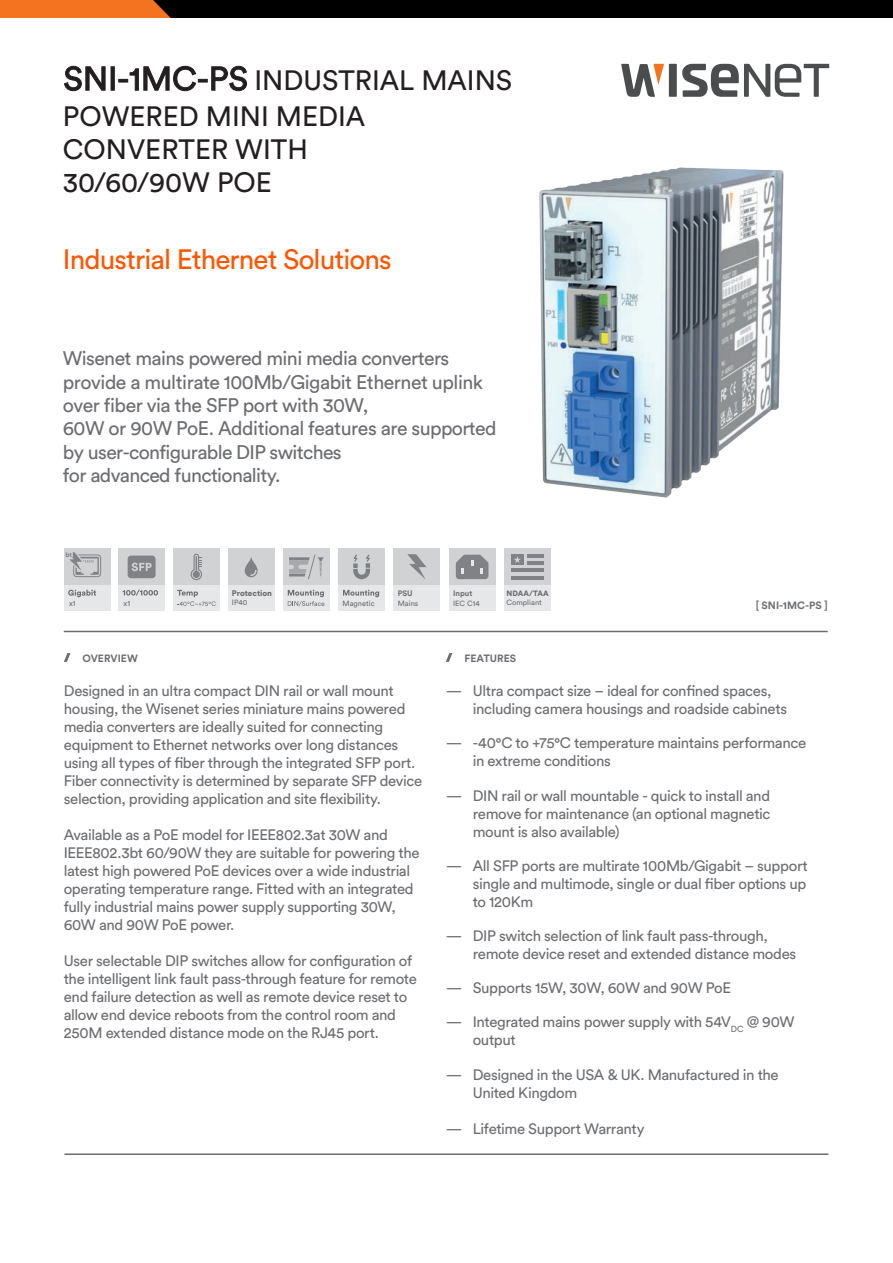
<style>
.page{position:relative;width:893px;height:1263px;background:#fff}
.page>*{position:absolute;margin:0;border:0;box-sizing:border-box;transform-origin:0 0}
.Paragraph_Basic{font:27.75px/34px "Circular Std";color:#231f20}
.Paragraph_Basic-2{font:27.75px "Circular Std";letter-spacing:-.035em;color:#f50}
.Paragraph_Basic-3{font:19.5px/23.4px "Circular Std";letter-spacing:-.03em;color:#6c6d70}
.Paragraph_Basic-4{font:15px/18px "Circular Std";letter-spacing:-.025em;color:#6c6d70}
.t1{font:700 10.5px "Circular Std";color:#6c6d70}
.t2{font:900 8.1px "Circular Std";color:#6c6d70}
.t3{font:700 7.8px "Circular Std";color:#6c6d70}
.t4{font:7.8px "Circular Std";color:#6c6d70}
.t5{font:900 7.65px "Circular Std";color:#6c6d70}
.t6{font:7.5px "Circular Std";color:#6c6d70}
.t7{font:700 6.75px "Circular Std";color:#808285}
.s1{font-size:33px}
</style>
<div class="page">
<img style="left:540px;top:167px;width:243px;height:330px">
<hr style="left:65px;top:1153px;width:763px;height:2px;background:#6c6d70">
<hr style="left:64px;top:631px;width:764px;height:1px;background:#6c6d70">
<svg style="left:64px;top:653px;width:6px;height:9px"></svg>
<svg style="left:446px;top:653px;width:6px;height:9px"></svg>
<div style="left:173px;top:585px;width:47px;height:25px;background:#e6e7e9"></div>
<div style="left:173px;top:549px;width:47px;height:36px;background:#d1d2d4"></div>
<svg style="left:177px;top:590px;width:39px;height:16px"></svg>
<svg style="left:191px;top:554px;width:11px;height:26px"></svg>
<div style="left:669px;top:64px;width:8px;height:33px;background:#4b4c4d"></div>
<svg style="left:682px;top:64px;width:147px;height:33px"></svg>
<svg style="left:621px;top:64px;width:43px;height:33px"></svg>
<div style="left:228px;top:585px;width:47px;height:25px;background:#e6e7e9"></div>
<div style="left:228px;top:549px;width:47px;height:36px;background:#d1d2d4"></div>
<svg style="left:245px;top:557px;width:13px;height:20px"></svg>
<div style="left:118px;top:585px;width:47px;height:25px;background:#e6e7e9"></div>
<svg style="left:122px;top:590px;width:36px;height:6px"></svg>
<div style="left:118px;top:549px;width:47px;height:36px;background:#d1d2d4"></div>
<svg style="left:128px;top:555px;width:28px;height:24px"></svg>
<div style="left:283px;top:585px;width:47px;height:25px;background:#e6e7e9"></div>
<div style="left:283px;top:549px;width:47px;height:36px;background:#d1d2d4"></div>
<svg style="left:288px;top:590px;width:36px;height:16px"></svg>
<svg style="left:289px;top:555px;width:35px;height:24px"></svg>
<div style="left:64px;top:585px;width:47px;height:25px;background:#e6e7e9"></div>
<svg style="left:68px;top:590px;width:28px;height:7px"></svg>
<div style="left:64px;top:549px;width:47px;height:36px;background:#d1d2d4"></div>
<svg style="left:69px;top:552px;width:32px;height:25px"></svg>
<div style="left:338px;top:585px;width:47px;height:25px;background:#e6e7e9"></div>
<div style="left:338px;top:549px;width:47px;height:36px;background:#d1d2d4"></div>
<svg style="left:343px;top:590px;width:36px;height:7px"></svg>
<svg style="left:353px;top:554px;width:17px;height:25px"></svg>
<div style="left:393px;top:585px;width:47px;height:25px;background:#e6e7e9"></div>
<div style="left:393px;top:549px;width:47px;height:36px;background:#d1d2d4"></div>
<svg style="left:407px;top:554px;width:19px;height:25px"></svg>
<div style="left:449px;top:549px;width:46px;height:36px;background:#d1d2d4"></div>
<div style="left:449px;top:585px;width:46px;height:25px;background:#e6e7e9"></div>
<svg style="left:456px;top:555px;width:32px;height:24px"></svg>
<div style="left:504px;top:585px;width:47px;height:25px;background:#e6e7e9"></div>
<div style="left:504px;top:549px;width:47px;height:36px;background:#d1d2d4"></div>
<hr style="left:527px;top:554px;width:17px;height:4px;background:#808285">
<hr style="left:527px;top:562px;width:17px;height:3px;background:#808285">
<hr style="left:511px;top:569px;width:33px;height:3px;background:#808285">
<hr style="left:511px;top:576px;width:33px;height:3px;background:#808285">
<div style="left:511px;top:554px;width:13px;height:11px;background:#808285"></div>
<svg style="left:514px;top:556px;width:7px;height:7px"></svg>
<img style="left:1px;top:0;width:892px;height:18px">
<p class="Paragraph_Basic" style="left:63px;top:63px;width:451px"><span class="s1">SNI-1MC-PS</span> INDUSTRIAL MAINS<br>POWERED MINI MEDIA<br>CONVERTER WITH<br>30/60/90W POE</p>
<p class="Paragraph_Basic-2" style="left:63px;top:242px;width:330px">Industrial Ethernet Solutions</p>
<p class="Paragraph_Basic-3" style="left:63px;top:346px;width:435px">Wisenet mains powered mini media converters provide a multirate 100Mb/Gigabit Ethernet uplink over fiber via the SFP port with 30W,<br>60W or 90W PoE. Additional features are supported by user-configurable DIP switches<br>for advanced functionality.</p>
<p class="t7" style="left:65px;top:550px;width:8px">bt</p>
<p class="t4" style="left:69px;top:598px;width:8px">x1</p>
<p class="t4" style="left:124px;top:598px;width:8px">x1</p>
<p class="t2" style="left:232px;top:587px;width:42px">Protection</p>
<p class="t6" style="left:232px;top:598px;width:17px">IP40</p>
<p class="t6" style="left:343px;top:599px;width:34px">Magnetic</p>
<p class="t3" style="left:398px;top:588px;width:16px">PSU</p>
<p class="t6" style="left:398px;top:599px;width:22px">Mains</p>
<p class="t3" style="left:453px;top:588px;width:21px">Input</p>
<p class="t6" style="left:453px;top:599px;width:28px">IEC C14</p>
<p class="t6" style="left:507px;top:598px;width:37px">Compliant</p>
<p class="t5" style="left:507px;top:588px;width:44px">NDAA/TAA</p>
<p class="t1" style="left:82px;top:651px;width:57px">OVERVIEW</p>
<p class="t1" style="left:464px;top:651px;width:53px">FEATURES</p>
<p class="t1" style="left:756px;top:599px;width:74px">[ SNI-1MC-PS ]</p>
<p class="Paragraph_Basic-4" style="left:64px;top:682px;width:360px">Designed in an ultra compact DIN rail or wall mount housing, the Wisenet series miniature mains powered media converters are ideally suited for connecting equipment to Ethernet networks over long distances using all types of fiber through the integrated SFP port.<br>Fiber connectivity is determined by separate SFP device selection, providing application and site flexibility.</p>
<p class="Paragraph_Basic-4" style="left:64px;top:826px;width:357px">Available as a PoE model for IEEE802.3at 30W and IEEE802.3bt 60/90W they are suitable for powering the latest high powered PoE devices over a wide industrial operating temperature range. Fitted with an integrated fully industrial mains power supply supporting 30W, 60W and 90W PoE power.</p>
<p class="Paragraph_Basic-4" style="left:64px;top:952px;width:355px">User selectable DIP switches allow for configuration of the intelligent link fault pass-through feature for remote end failure detection as well as remote device reset to allow end device reboots from the control room and 250M extended distance mode on the RJ45 port.</p>
<p class="Paragraph_Basic-4" style="left:473px;top:682px;width:316px;text-indent:-27px">— Ultra compact size – ideal for confined spaces, including camera housings and roadside cabinets</p>
<p class="Paragraph_Basic-4" style="left:473px;top:734px;width:335px;text-indent:-27px">— -40°C to +75°C temperature maintains performance in extreme conditions</p>
<p class="Paragraph_Basic-4" style="left:473px;top:786px;width:299px;text-align:justify;text-indent:-27px">— DIN rail or wall mountable - quick to install and remove for maintenance (an optional magnetic mount is also available)</p>
<p class="Paragraph_Basic-4" style="left:473px;top:856px;width:337px;text-align:justify;text-indent:-27px">— All SFP ports are multirate 100Mb/Gigabit – support single and multimode, single or dual fiber options up to 120Km</p>
<p class="Paragraph_Basic-4" style="left:473px;top:926px;width:325px;text-indent:-27px">— DIP switch selection of link fault pass-through, remote device reset and extended distance modes</p>
<p class="Paragraph_Basic-4" style="left:446px;top:979px;width:287px">— Supports 15W, 30W, 60W and 90W PoE</p>
<p class="Paragraph_Basic-4" style="left:473px;top:1013px;width:323px;text-indent:-27px">— Integrated mains power supply with 54V<sub>DC</sub> @ 90W output</p>
<p class="Paragraph_Basic-4" style="left:473px;top:1065px;width:307px;text-indent:-27px">— Designed in the USA &amp; UK. Manufactured in the<br>United Kingdom</p>
<p class="Paragraph_Basic-4" style="left:446px;top:1119px;width:200px">— Lifetime Support Warranty</p>
</div>
